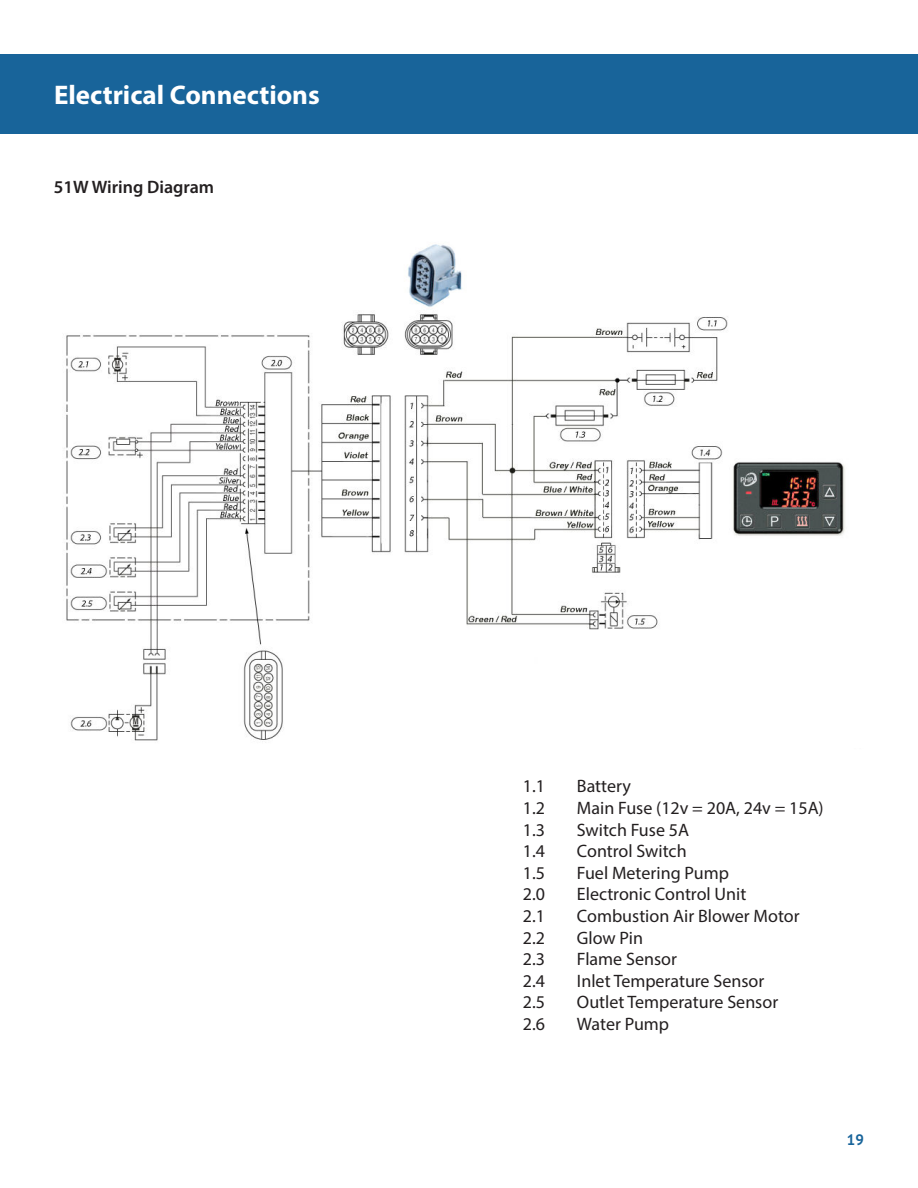
<style>
.page{position:relative;width:918px;height:1188px;background:#fff}
.page>*{position:absolute;margin:0;border:0;box-sizing:border-box;transform-origin:0 0}
.t1{font:700 27px "Myriad Pro";color:#fff}
.t2{font:18px "Myriad Pro";color:#231f20}
.t3{font:600 18px "Myriad Pro";color:#231f20}
.t4{font:700 15px "PT Sans";color:#18649a}
</style>
<div class="page">
<div style="left:0;top:54px;width:918px;height:80px;background:#18649a"></div>
<img style="left:64px;top:244px;width:781px;height:497px">
<div style="left:699px;top:559px;width:165px;height:188px;background:#fff"></div>
<h1 class="t1" style="left:54px;top:85px;width:267px">Electrical Connections</h1>
<p class="t3" style="left:54px;top:180px;width:162px">51W Wiring Diagram</p>
<p class="t2" style="left:523px;top:779px;width:24px">1.1</p>
<p class="t2" style="left:577px;top:779px;width:55px">Battery</p>
<p class="t2" style="left:523px;top:801px;width:24px">1.2</p>
<p class="t2" style="left:577px;top:801px;width:248px">Main Fuse (12v = 20A, 24v = 15A)</p>
<p class="t2" style="left:523px;top:823px;width:24px">1.3</p>
<p class="t2" style="left:577px;top:823px;width:114px">Switch Fuse 5A</p>
<p class="t2" style="left:523px;top:844px;width:24px">1.4</p>
<p class="t2" style="left:577px;top:844px;width:111px">Control Switch</p>
<p class="t2" style="left:523px;top:866px;width:24px">1.5</p>
<p class="t2" style="left:577px;top:866px;width:154px">Fuel Metering Pump</p>
<p class="t2" style="left:523px;top:887px;width:24px">2.0</p>
<p class="t2" style="left:577px;top:887px;width:171px">Electronic Control Unit</p>
<p class="t2" style="left:523px;top:909px;width:24px">2.1</p>
<p class="t2" style="left:577px;top:909px;width:224px">Combustion Air Blower Motor</p>
<p class="t2" style="left:523px;top:931px;width:24px">2.2</p>
<p class="t2" style="left:577px;top:931px;width:68px">Glow Pin</p>
<p class="t2" style="left:523px;top:952px;width:24px">2.3</p>
<p class="t2" style="left:577px;top:952px;width:102px">Flame Sensor</p>
<p class="t2" style="left:523px;top:974px;width:24px">2.4</p>
<p class="t2" style="left:577px;top:974px;width:189px">Inlet Temperature Sensor</p>
<p class="t2" style="left:523px;top:995px;width:24px">2.5</p>
<p class="t2" style="left:577px;top:995px;width:203px">Outlet Temperature Sensor</p>
<p class="t2" style="left:523px;top:1017px;width:24px">2.6</p>
<p class="t2" style="left:577px;top:1017px;width:94px">Water Pump</p>
<p class="t4" style="left:847px;top:1135px;width:19px">19</p>
</div>
